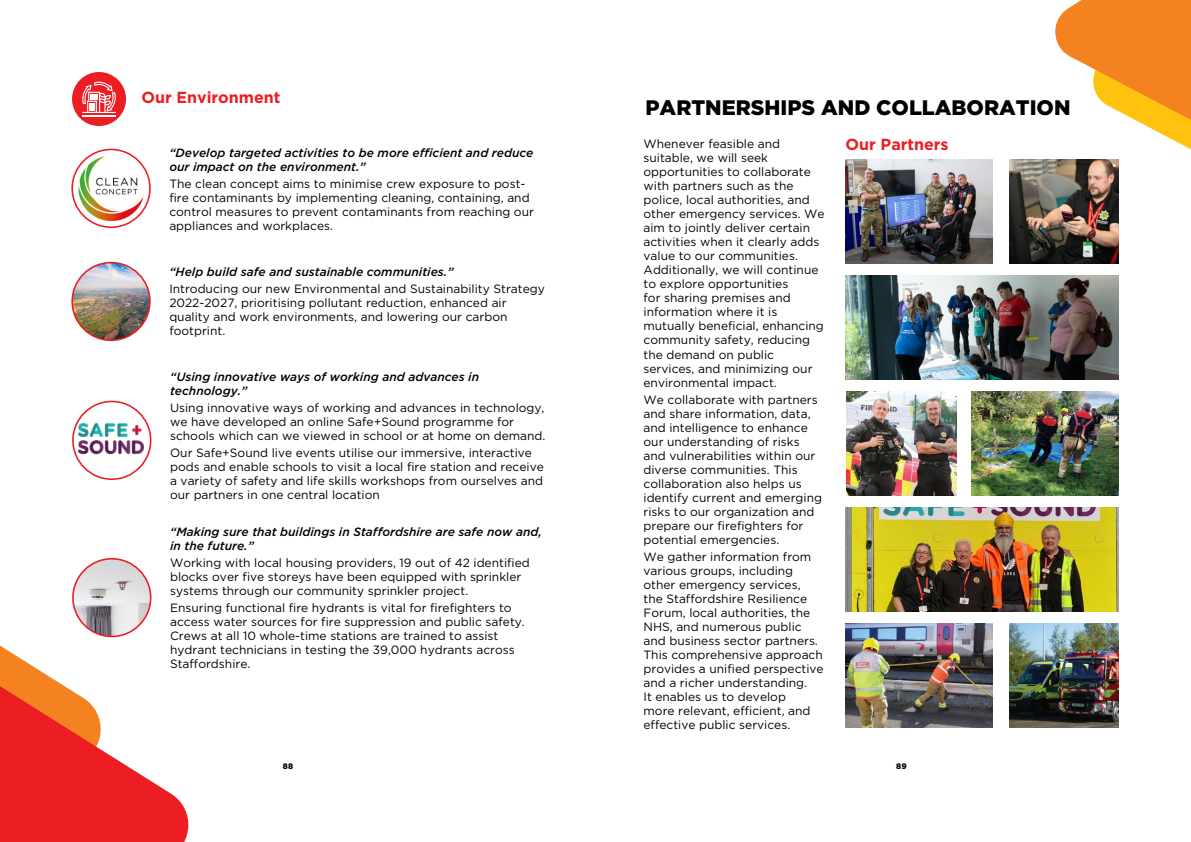
<style>
.page{position:relative;width:1191px;height:842px;background:#fff}
.page>*{position:absolute;margin:0;border:0;box-sizing:border-box;transform-origin:0 0}
.t1{font:900 21px "Gotham";color:#000}
.t2{font:700 16px "Gotham";color:#ed1d24}
.t3{font:12px/14px "Gotham";color:#000}
.t4{font:italic 500 12px/14px "Gotham";color:#000}
.t5{font:900 8px "Gotham";color:#000}
</style>
<div class="page">
<svg style="left:72px;top:149px;width:78px;height:78px"></svg>
<img style="left:78px;top:155px;width:66px;height:67px">
<div style="left:71px;top:149px;width:80px;height:79px;border:2px solid #ed1d24;border-radius:50%"></div>
<img style="left:72px;top:263px;width:78px;height:77px;border-radius:39px">
<div style="left:71px;top:262px;width:80px;height:79px;border:2px solid #ed1d24;border-radius:50%"></div>
<img style="left:77px;top:421px;width:68px;height:34px">
<div style="left:72px;top:401px;width:79px;height:79px;border:2px solid #ed1d24;border-radius:50%"></div>
<img style="left:73px;top:559px;width:78px;height:77px;border-radius:39px">
<img style="left:1009px;top:160px;width:110px;height:103px">
<img style="left:845px;top:160px;width:148px;height:103px">
<img style="left:847px;top:392px;width:109px;height:103px">
<img style="left:971px;top:392px;width:148px;height:103px">
<img style="left:845px;top:276px;width:274px;height:103px">
<img style="left:845px;top:507px;width:274px;height:104px">
<img style="left:1009px;top:623px;width:110px;height:104px">
<img style="left:845px;top:623px;width:148px;height:104px">
<div style="left:72px;top:72px;width:54px;height:54px;background:#ed1d24;border-radius:50%"></div>
<hr style="left:82px;top:115px;width:34px;height:1px;background:#fff">
<svg style="left:82px;top:81px;width:34px;height:32px"></svg>
<svg style="left:1050px;top:0;width:141px;height:170px"></svg>
<svg style="left:0;top:571px;width:189px;height:271px"></svg>
<h2 class="t2" style="left:141px;top:88px;width:141px">Our Environment</h2>
<p class="t4" style="left:169px;top:146px;width:366px">“Develop targeted activities to be more efficient and reduce our impact on the environment.”</p>
<p class="t3" style="left:169px;top:177px;width:366px">The clean concept aims to minimise crew exposure to post&shy;fire contaminants by implementing cleaning, containing, and control measures to prevent contaminants from reaching our appliances and workplaces.</p>
<p class="t4" style="left:169px;top:265px;width:286px">“Help build safe and sustainable communities.”</p>
<p class="t3" style="left:169px;top:282px;width:377px">Introducing our new Environmental and Sustainability Strategy 2022-2027, prioritising pollutant reduction, enhanced air quality and work environments, and lowering our carbon footprint.</p>
<p class="t4" style="left:170px;top:370px;width:310px">“Using innovative ways of working and advances in technology.”</p>
<p class="t3" style="left:170px;top:401px;width:377px">Using innovative ways of working and advances in technology, we have developed an online Safe+Sound programme for schools which can we viewed in school or at home on demand.</p>
<p class="t3" style="left:170px;top:446px;width:375px">Our Safe+Sound live events utilise our immersive, interactive pods and enable schools to visit a local fire station and receive a variety of safety and life skills workshops from ourselves and our partners in one central location</p>
<p class="t4" style="left:170px;top:525px;width:373px">“Making sure that buildings in Staffordshire are safe now and, in the future.”</p>
<p class="t3" style="left:170px;top:555px;width:361px">Working with local housing providers, 19 out of 42 identified blocks over five storeys have been equipped with sprinkler systems through our community sprinkler project.</p>
<p class="t3" style="left:170px;top:600px;width:356px">Ensuring functional fire hydrants is vital for firefighters to access water sources for fire suppression and public safety.<br>Crews at all 10 whole-time stations are trained to assist hydrant technicians in testing the 39,000 hydrants across Staffordshire.</p>
<h1 class="t1" style="left:645px;top:96px;width:426px">PARTNERSHIPS AND COLLABORATION</h1>
<p class="t3" style="left:643px;top:137px;width:183px">Whenever feasible and suitable, we will seek opportunities to collaborate with partners such as the police, local authorities, and other emergency services. We aim to jointly deliver certain activities when it clearly adds value to our communities.<br>Additionally, we will continue to explore opportunities<br>for sharing premises and information where it is mutually beneficial, enhancing community safety, reducing the demand on public services, and minimizing our environmental impact.</p>
<p class="t3" style="left:643px;top:392px;width:180px">We collaborate with partners and share information, data, and intelligence to enhance our understanding of risks and vulnerabilities within our diverse communities. This collaboration also helps us identify current and emerging risks to our organization and prepare our firefighters for potential emergencies.</p>
<p class="t3" style="left:643px;top:549px;width:182px">We gather information from various groups, including other emergency services,<br>the Staffordshire Resilience<br>Forum, local authorities, the<br>NHS, and numerous public and business sector partners.<br>This comprehensive approach provides a unified perspective and a richer understanding.<br>It enables us to develop<br>more relevant, efficient, and effective public services.</p>
<h2 class="t2" style="left:845px;top:135px;width:105px">Our Partners</h2>
<p class="t5" style="left:283px;top:761px;width:12px">88</p>
<p class="t5" style="left:896px;top:761px;width:12px">89</p>
</div>
